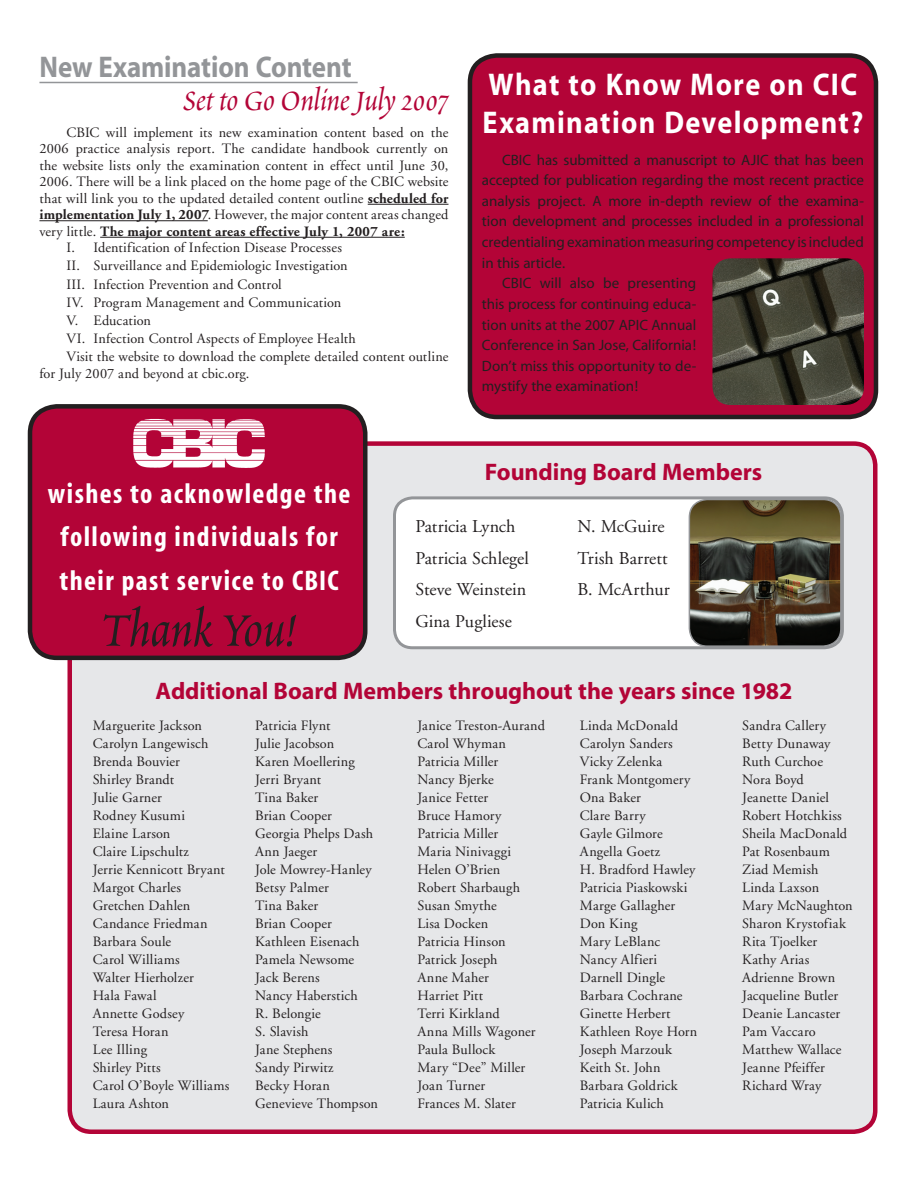
<style>
.page{position:relative;width:918px;height:1188px;background:#fff}
.page>*{position:absolute;margin:0;border:0;box-sizing:border-box;transform-origin:0 0}
.t1{font:60px "Poetica Chancery I";color:#231f20}
.t2{font:36px "Poetica Chancery I";color:#b30437}
.t3{font:700 31.5px "Myriad";letter-spacing:.045em;color:#fff;scale:.9 1}
.t4{font:700 30px "Myriad";letter-spacing:-.005em;color:#939598;scale:.9 1}
.t5{font:700 condensed 28.5px/43.3px "Myriad";letter-spacing:.05em;color:#fff;text-align:center}
.t6{font:700 24px "Myriad";color:#b30437}
.t7{font:18px "Adobe Garamond";color:#231f20}
.t8{font:15px "Myriad";color:#231f20}
.t9{font:14.25px/18px "Adobe Garamond";letter-spacing:.01em;color:#231f20}
.t10{font:700 14.25px "Adobe Garamond";letter-spacing:.01em;color:#231f20}
.s1{font-weight:700}
.s2{font-weight:400}
</style>
<div class="page">
<div style="left:70px;top:444px;width:805px;height:688px;background:#e6e7e9;border-radius:22px"></div>
<div style="left:68px;top:441px;width:810px;height:693px;border:4px solid #b30437;border-radius:22px"></div>
<div style="left:394px;top:498px;width:448px;height:150px;background:#fff;border-radius:18px"></div>
<div style="left:393px;top:496px;width:451px;height:153px;border:3px solid #939598;border-radius:18px"></div>
<img style="left:689px;top:500px;width:152px;height:146px;border-radius:18px">
<div style="left:689px;top:499px;width:153px;height:148px;border:2px solid #939598;border-radius:18px"></div>
<div style="left:30px;top:406px;width:335px;height:252px;background:#b30437;border-radius:27px"></div>
<div style="left:28px;top:404px;width:340px;height:256px;border:4px solid #231f20;border-radius:27px"></div>
<hr style="left:368px;top:204px;width:80px;height:1px;background:#231f20">
<hr style="left:39px;top:220px;width:169px;height:1px;background:#231f20">
<hr style="left:100px;top:237px;width:305px;height:1px;background:#231f20">
<hr style="left:39px;top:82px;width:319px;height:1px;background:#939598">
<div style="left:470px;top:56px;width:406px;height:361px;background:#b30437;border-radius:27px"></div>
<div style="left:468px;top:53px;width:410px;height:366px;border:4px solid #231f20;border-radius:27px"></div>
<img style="left:712px;top:258px;width:152px;height:147px;border-radius:18px">
<img style="left:133px;top:419px;width:132px;height:49px">
<h3 class="t4" style="left:39px;top:51px;width:348px">New Examination Content</h3>
<h2 class="t2" style="left:183px;top:82px;width:676px">Set to Go Online July 2007 <sup>What</sup> <sup>to</sup> <sup>Know</sup> <sup>More</sup> <sup>on</sup> <sup>CIC</sup></h2>
<h3 class="t3" style="left:483px;top:106px;width:425px">Examination Development?</h3>
<p class="t8" style="left:502px;top:152px;width:363px">CBIC has submitted a manuscript to AJIC that has been</p>
<p class="t8" style="left:482px;top:173px;width:384px">accepted for publication regarding the most recent practice</p>
<p class="t8" style="left:482px;top:193px;width:384px">analysis project. A more in-depth review of the examina-</p>
<p class="t8" style="left:482px;top:214px;width:384px">tion development and processes included in a professional</p>
<p class="t8" style="left:482px;top:235px;width:384px">credentialing examination measuring competency is included</p>
<p class="t8" style="left:482px;top:255px;width:85px">in this article.</p>
<p class="t8" style="left:502px;top:276px;width:196px">CBIC will also be presenting</p>
<p class="t8" style="left:482px;top:296px;width:216px">this process for continuing educa-</p>
<p class="t8" style="left:482px;top:317px;width:216px">tion units at the 2007 APIC Annual</p>
<p class="t8" style="left:482px;top:338px;width:216px">Conference in San Jose, California!</p>
<p class="t8" style="left:482px;top:358px;width:216px">Don’t miss this opportunity to de-</p>
<p class="t8" style="left:482px;top:379px;width:158px">mystify the examination!</p>
<p class="t9" style="left:66px;top:124px;width:384px">CBIC will implement its new examination content based on the</p>
<p class="t9" style="left:39px;top:140px;width:411px">2006 practice analysis report. The candidate handbook currently on</p>
<p class="t9" style="left:39px;top:157px;width:410px">the website lists only the examination content in effect until June 30,</p>
<p class="t9" style="left:39px;top:173px;width:411px">2006. There will be a link placed on the home page of the CBIC website</p>
<p class="t9" style="left:39px;top:190px;width:411px">that will link you to the updated detailed content outline <span class="s1">scheduled for</span></p>
<p class="t9" style="left:39px;top:206px;width:411px"><span class="s1">implementation July 1, 2007</span>. However, the major content areas changed</p>
<p class="t10" style="left:39px;top:224px;width:367px"><span class="s2">very little.</span> The major content areas effective July 1, 2007 are:</p>
<p class="t9" style="left:66px;top:239px;width:277px">I. Identification of Infection Disease Processes</p>
<p class="t9" style="left:66px;top:257px;width:383px">II. Surveillance and Epidemiologic Investigation<br>III. Infection Prevention and Control<br>IV. Program Management and Communication<br>V. Education<br>VI. Infection Control Aspects of Employee Health<br>Visit the website to download the complete detailed content outline</p>
<p class="t9" style="left:39px;top:364px;width:212px">for July 2007 and beyond at cbic.org.</p>
<h3 class="t5" style="left:48px;top:473px;width:304px">wishes to acknowledge the following individuals for their past service to CBIC</h3>
<h1 class="t1" style="left:100px;top:601px;width:198px">Thank You!</h1>
<h3 class="t6" style="left:485px;top:460px;width:279px">Founding Board Members</h3>
<p class="t7" style="left:415px;top:517px;width:102px">Patricia Lynch</p>
<p class="t7" style="left:577px;top:517px;width:89px">N. McGuire</p>
<p class="t7" style="left:415px;top:549px;width:115px">Patricia Schlegel</p>
<p class="t7" style="left:577px;top:549px;width:92px">Trish Barrett</p>
<p class="t7" style="left:415px;top:580px;width:112px">Steve Weinstein</p>
<p class="t7" style="left:577px;top:580px;width:94px">B. McArthur</p>
<p class="t7" style="left:415px;top:612px;width:98px">Gina Pugliese</p>
<h3 class="t6" style="left:156px;top:679px;width:638px">Additional Board Members throughout the years since 1982</h3>
<p class="t9" style="left:93px;top:717px;width:138px">Marguerite Jackson<br>Carolyn Langewisch<br>Brenda Bouvier<br>Shirley Brandt<br>Julie Garner<br>Rodney Kusumi<br>Elaine Larson<br>Claire Lipschultz<br>Jerrie Kennicott Bryant<br>Margot Charles<br>Gretchen Dahlen<br>Candance Friedman<br>Barbara Soule<br>Carol Williams<br>Walter Hierholzer<br>Hala Fawal<br>Annette Godsey<br>Teresa Horan<br>Lee Illing<br>Shirley Pitts<br>Carol O’Boyle Williams<br>Laura Ashton</p>
<p class="t9" style="left:255px;top:717px;width:124px">Patricia Flynt<br>Julie Jacobson<br>Karen Moellering<br>Jerri Bryant<br>Tina Baker<br>Brian Cooper<br>Georgia Phelps Dash<br>Ann Jaeger<br>Jole Mowrey-Hanley<br>Betsy Palmer<br>Tina Baker<br>Brian Cooper<br>Kathleen Eisenach<br>Pamela Newsome<br>Jack Berens<br>Nancy Haberstich<br>R. Belongie<br>S. Slavish<br>Jane Stephens<br>Sandy Pirwitz<br>Becky Horan<br>Genevieve Thompson</p>
<p class="t9" style="left:417px;top:717px;width:129px">Janice Treston-Aurand<br>Carol Whyman<br>Patricia Miller<br>Nancy Bjerke<br>Janice Fetter<br>Bruce Hamory<br>Patricia Miller<br>Maria Ninivaggi<br>Helen O’Brien<br>Robert Sharbaugh<br>Susan Smythe<br>Lisa Docken<br>Patricia Hinson<br>Patrick Joseph<br>Anne Maher<br>Harriet Pitt<br>Terri Kirkland<br>Anna Mills Wagoner<br>Paula Bullock<br>Mary “Dee” Miller<br>Joan Turner<br>Frances M. Slater</p>
<p class="t9" style="left:580px;top:717px;width:119px">Linda McDonald<br>Carolyn Sanders<br>Vicky Zelenka<br>Frank Montgomery<br>Ona Baker<br>Clare Barry<br>Gayle Gilmore<br>Angella Goetz<br>H. Bradford Hawley<br>Patricia Piaskowski<br>Marge Gallagher<br>Don King<br>Mary LeBlanc<br>Nancy Alfieri<br>Darnell Dingle<br>Barbara Cochrane<br>Ginette Herbert<br>Kathleen Roye Horn<br>Joseph Marzouk<br>Keith St. John<br>Barbara Goldrick<br>Patricia Kulich</p>
<p class="t9" style="left:742px;top:717px;width:112px">Sandra Callery<br>Betty Dunaway<br>Ruth Curchoe<br>Nora Boyd<br>Jeanette Daniel<br>Robert Hotchkiss<br>Sheila MacDonald<br>Pat Rosenbaum<br>Ziad Memish<br>Linda Laxson<br>Mary McNaughton<br>Sharon Krystofiak<br>Rita Tjoelker<br>Kathy Arias<br>Adrienne Brown<br>Jacqueline Butler<br>Deanie Lancaster<br>Pam Vaccaro<br>Matthew Wallace<br>Jeanne Pfeiffer<br>Richard Wray</p>
</div>
